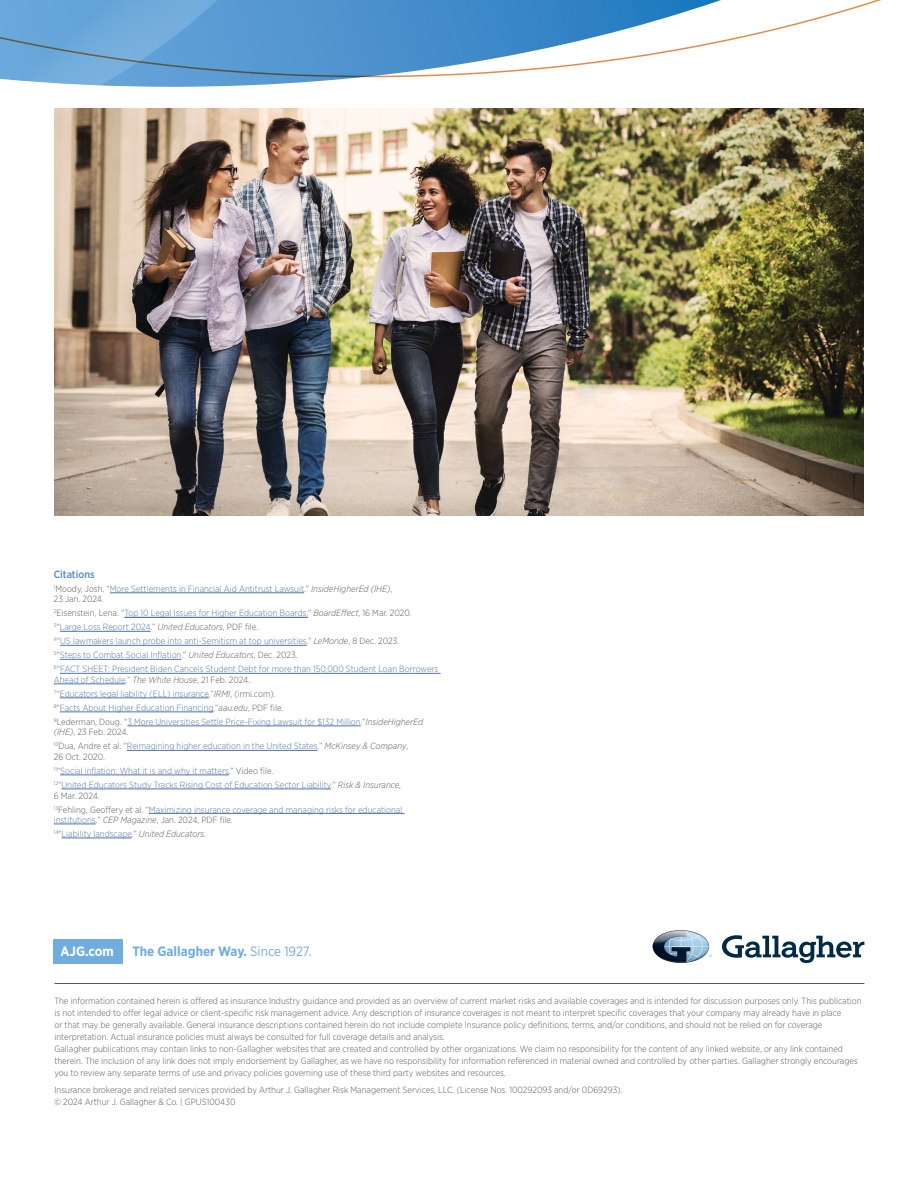
<style>
.page{position:relative;width:918px;height:1188px;background:#fff}
.page>*{position:absolute;margin:0;border:0;box-sizing:border-box;transform-origin:0 0}
.t1{font:700 13.5px "Gotham Narrow";color:#70adde}
.t2{font:700 13.5px "Gotham Narrow";color:#fff}
.t3{font:500 10.5px "Gotham Narrow";color:#4f87c6}
.t4{font:300 9px/12px "Gotham Narrow";color:#58595b}
.t5{font:300 9px/14px "Gotham Narrow";color:#4f73ad}
.s1{color:#58595b}
.s2{font-style:italic;color:#58595b}
.s3{color:#215e9f}
.s4{font-weight:400}
</style>
<div class="page">
<img style="left:54px;top:108px;width:810px;height:407px">
<hr style="left:54px;top:983px;width:810px;height:1px;background:#58595b">
<svg style="left:709px;top:954px;width:3px;height:4px"></svg>
<svg style="left:722px;top:935px;width:142px;height:28px"></svg>
<img style="left:652px;top:930px;width:57px;height:33px">
<svg style="left:0;top:77px;width:347px;height:47px"></svg>
<svg style="left:0;top:0;width:881px;height:77px"></svg>
<div style="left:54px;top:939px;width:69px;height:25px;background:#70adde"></div>
<hr style="left:110px;top:593px;width:194px;height:1px;background:#4f73ad">
<hr style="left:124px;top:617px;width:184px;height:1px;background:#215e9f">
<hr style="left:60px;top:631px;width:91px;height:1px;background:#4f73ad">
<hr style="left:60px;top:645px;width:247px;height:1px;background:#4f73ad">
<hr style="left:60px;top:659px;width:121px;height:1px;background:#4f73ad">
<hr style="left:60px;top:673px;width:381px;height:1px;background:#4f73ad">
<hr style="left:54px;top:684px;width:72px;height:1px;background:#4f73ad">
<hr style="left:60px;top:698px;width:149px;height:1px;background:#4f73ad">
<hr style="left:60px;top:712px;width:154px;height:1px;background:#4f73ad">
<hr style="left:127px;top:726px;width:234px;height:1px;background:#4f73ad">
<hr style="left:127px;top:750px;width:191px;height:1px;background:#4f73ad">
<hr style="left:60px;top:775px;width:169px;height:1px;background:#4f73ad">
<hr style="left:61px;top:789px;width:270px;height:1px;background:#4f73ad">
<hr style="left:149px;top:813px;width:256px;height:1px;background:#4f73ad">
<hr style="left:54px;top:824px;width:42px;height:1px;background:#4f73ad">
<hr style="left:62px;top:838px;width:70px;height:1px;background:#4f73ad">
<p class="t3" style="left:54px;top:568px;width:42px">Citations</p>
<p class="t5" style="left:54px;top:583px;width:340px;line-height:10.5px"><sup>1</sup><span class="s1">Moody, Josh. “</span>More Settlements in Financial Aid Antitrust Lawsuit<span class="s1">.”</span> <span class="s2">InsideHigherEd (IHE)</span><span class="s1">,<br>23 Jan. 2024.</span></p>
<p class="t5" style="left:54px;top:606px;width:386px"><sup>2</sup><span class="s1">Eisenstein, Lena. “</span>Top 10 Legal Issues for Higher Education Boards<span class="s3">.</span><span class="s1">”</span> <span class="s2">BoardEffect</span><span class="s1">, 16 Mar. 2020.<br></span><sup>3</sup><span class="s1">“</span>Large Loss Report 2024<span class="s1">.”</span> <span class="s2">United Educators</span><span class="s1">, PDF file.<br></span><sup>4</sup><span class="s1">“</span>US lawmakers launch probe into anti-Semitism at top universities<span class="s1">.”</span> <span class="s2">LeMonde</span><span class="s1">, 8 Dec. 2023.<br></span><sup>5</sup><span class="s1">“</span>Steps to Combat Social Inflation<span class="s1">.”</span> <span class="s2">United Educators</span><span class="s1">, Dec. 2023.<br></span><sup>6</sup><span class="s1">“</span>FACT SHEET: President Biden Cancels Student Debt for more than 150,000 Student Loan Borrowers</p>
<p class="t5" style="left:54px;top:673px;width:371px">Ahead of Schedule<span class="s1">.”</span> <span class="s2">The White House</span><span class="s1">, 21 Feb. 2024.<br></span><sup>7</sup><span class="s1">“</span>Educators legal liability (ELL) insurance<span class="s1">.”</span><span class="s2">IRMI</span><span class="s1">, (irmi.com).<br></span><sup>8</sup><span class="s1">“</span>Facts About Higher Education Financing<span class="s1">.”</span><span class="s2">aau.edu</span><span class="s1">, PDF file.<br></span><sup>9</sup><span class="s1">Lederman, Doug. “</span>3 More Universities Settle Price-Fixing Lawsuit for $132 Million<span class="s1">.”</span><span class="s2">InsideHigherEd</span></p>
<p class="t5" style="left:54px;top:725px;width:356px"><span class="s2">(IHE)</span><span class="s1">, 23 Feb. 2024.<br></span><sup>10</sup><span class="s1">Dua, Andre et al. “</span>Reimagining higher education in the United States<span class="s1">.”</span> <span class="s2">McKinsey &amp; Company</span><span class="s1">,</span></p>
<p class="t5" style="left:54px;top:750px;width:349px"><span class="s1">26 Oct. 2020.<br></span><sup>11</sup><span class="s1">“</span>Social inflation: What it is and why it matters<span class="s1">.” Video file.<br></span><sup>12</sup><span class="s1">“</span>United Educators Study Tracks Rising Cost of Education Sector Liability<span class="s1">.”</span> <span class="s2">Risk &amp; Insurance,</span></p>
<p class="t5" style="left:54px;top:788px;width:350px"><span class="s1">6 Mar. 2024.<br></span><sup>13</sup><span class="s1">Fehling, Geoffery et al. “</span>Maximizing insurance coverage and managing risks for educational</p>
<p class="t5" style="left:54px;top:813px;width:180px">institutions<span class="s1">.”</span> <span class="s2">CEP Magazine</span><span class="s1">, Jan. 2024, PDF file.<br></span><sup>14</sup><span class="s1">“</span>Liability landscape<span class="s1">.”</span> <span class="s2">United Educators</span><span class="s1">.</span></p>
<h1 class="t2" style="left:60px;top:942px;width:55px">AJG.com</h1>
<h1 class="t1" style="left:132px;top:942px;width:181px">The Gallagher Way. <span class="s4">Since 1927.</span></h1>
<p class="t4" style="left:54px;top:995px;width:809px">The information contained herein is offered as insurance Industry guidance and provided as an overview of current market risks and available coverages and is intended for discussion purposes only. This publication is not intended to offer legal advice or client-specific risk management advice. Any description of insurance coverages is not meant to interpret specific coverages that your company may already have in place<br>or that may be generally available. General insurance descriptions contained herein do not include complete Insurance policy definitions, terms, and/or conditions, and should not be relied on for coverage interpretation. Actual insurance policies must always be consulted for full coverage details and analysis.<br>Gallagher publications may contain links to non-Gallagher websites that are created and controlled by other organizations. We claim no responsibility for the content of any linked website, or any link contained therein. The inclusion of any link does not imply endorsement by Gallagher, as we have no responsibility for information referenced in material owned and controlled by other parties. Gallagher strongly encourages you to review any separate terms of use and privacy policies governing use of these third party websites and resources.</p>
<p class="t4" style="left:54px;top:1084px;width:570px">Insurance brokerage and related services provided by Arthur J. Gallagher Risk Management Services, LLC. (License Nos. 100292093 and/or 0D69293). © 2024 Arthur J. Gallagher &amp; Co. | GPUS100430</p>
</div>
